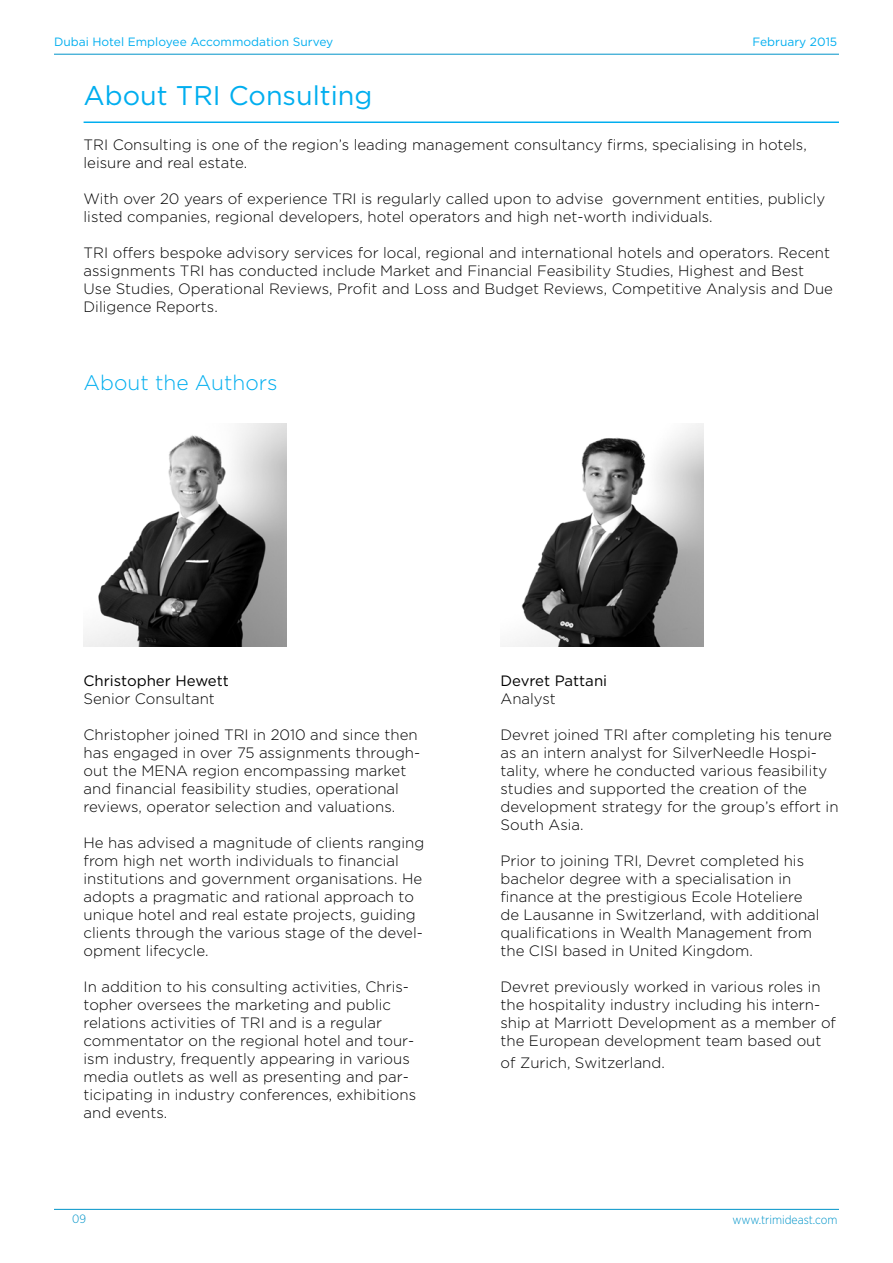
<style>
.page{position:relative;width:893px;height:1263px;background:#fff}
.page>*{position:absolute;margin:0;border:0;box-sizing:border-box;transform-origin:0 0}
.t1{font:27px "Gotham";color:#00aeef}
.t2{font:300 21px "Gotham";color:#00aeef}
.t3{font:300 15px/18px "Gotham";color:#000}
.t4{font:15px "Gotham";color:#000}
.t5{font:300 12.15px "Gotham Narrow";color:#0094c9}
.t6{font:12px "Gotham";color:#00aeef}
.t7{font:300 12px "Gotham Narrow";color:#0094c9}
</style>
<div class="page">
<img style="left:84px;top:423px;width:203px;height:223px">
<hr style="left:54px;top:1209px;width:785px;height:1px;background:#0094c9">
<img style="left:513px;top:423px;width:190px;height:223px">
<hr style="left:84px;top:121px;width:755px;height:2px;background:#00aeef">
<hr style="left:54px;top:54px;width:785px;height:1px;background:#0094c9">
<p class="t6" style="left:54px;top:35px;width:281px">Dubai Hotel Employee Accommodation Survey</p>
<p class="t6" style="left:752px;top:35px;width:86px">February 2015</p>
<h1 class="t1" style="left:84px;top:81px;width:290px">About TRI Consulting</h1>
<p class="t3" style="left:84px;top:136px;width:725px">TRI Consulting is one of the region’s leading management consultancy firms, specialising in hotels, leisure and real estate.</p>
<p class="t3" style="left:84px;top:190px;width:743px">With over 20 years of experience TRI is regularly called upon to advise government entities, publicly listed companies, regional developers, hotel operators and high net-worth individuals.</p>
<p class="t3" style="left:84px;top:244px;width:751px">TRI offers bespoke advisory services for local, regional and international hotels and operators. Recent assignments TRI has conducted include Market and Financial Feasibility Studies, Highest and Best Use Studies, Operational Reviews, Profit and Loss and Budget Reviews, Competitive Analysis and Due Diligence Reports.</p>
<h2 class="t2" style="left:84px;top:371px;width:196px">About the Authors</h2>
<p class="t4" style="left:84px;top:673px;width:147px">Christopher Hewett</p>
<p class="t3" style="left:84px;top:690px;width:133px">Senior Consultant</p>
<p class="t3" style="left:84px;top:726px;width:338px">Christopher joined TRI in 2010 and since then has engaged in over 75 assignments through&shy;out the MENA region encompassing market and financial feasibility studies, operational reviews, operator selection and valuations.</p>
<p class="t3" style="left:84px;top:834px;width:342px">He has advised a magnitude of clients ranging from high net worth individuals to financial institutions and government organisations. He adopts a pragmatic and rational approach to unique hotel and real estate projects, guiding clients through the various stage of the devel&shy;opment lifecycle.</p>
<p class="t3" style="left:84px;top:978px;width:334px">In addition to his consulting activities, Chris&shy;topher oversees the marketing and public relations activities of TRI and is a regular commentator on the regional hotel and tour&shy;ism industry, frequently appearing in various media outlets as well as presenting and par&shy;ticipating in industry conferences, exhibitions and events.</p>
<p class="t4" style="left:500px;top:673px;width:108px">Devret Pattani</p>
<p class="t3" style="left:500px;top:690px;width:57px">Analyst</p>
<p class="t3" style="left:500px;top:726px;width:340px">Devret joined TRI after completing his tenure as an intern analyst for SilverNeedle Hospi&shy;tality, where he conducted various feasibility studies and supported the creation of the development strategy for the group’s effort in South Asia.</p>
<p class="t3" style="left:500px;top:852px;width:321px">Prior to joining TRI, Devret completed his bachelor degree with a specialisation in finance at the prestigious Ecole Hoteliere de Lausanne in Switzerland, with additional qualifications in Wealth Management from the CISI based in United Kingdom.</p>
<p class="t3" style="left:500px;top:978px;width:337px">Devret previously worked in various roles in the hospitality industry including his intern&shy;ship at Marriott Development as a member of the European development team based out</p>
<p class="t3" style="left:500px;top:1053px;width:166px">of Zurich, Switzerland.</p>
<p class="t7" style="left:72px;top:1211px;width:15px">09</p>
<p class="t5" style="left:733px;top:1213px;width:106px">www.trimideast.com</p>
</div>
